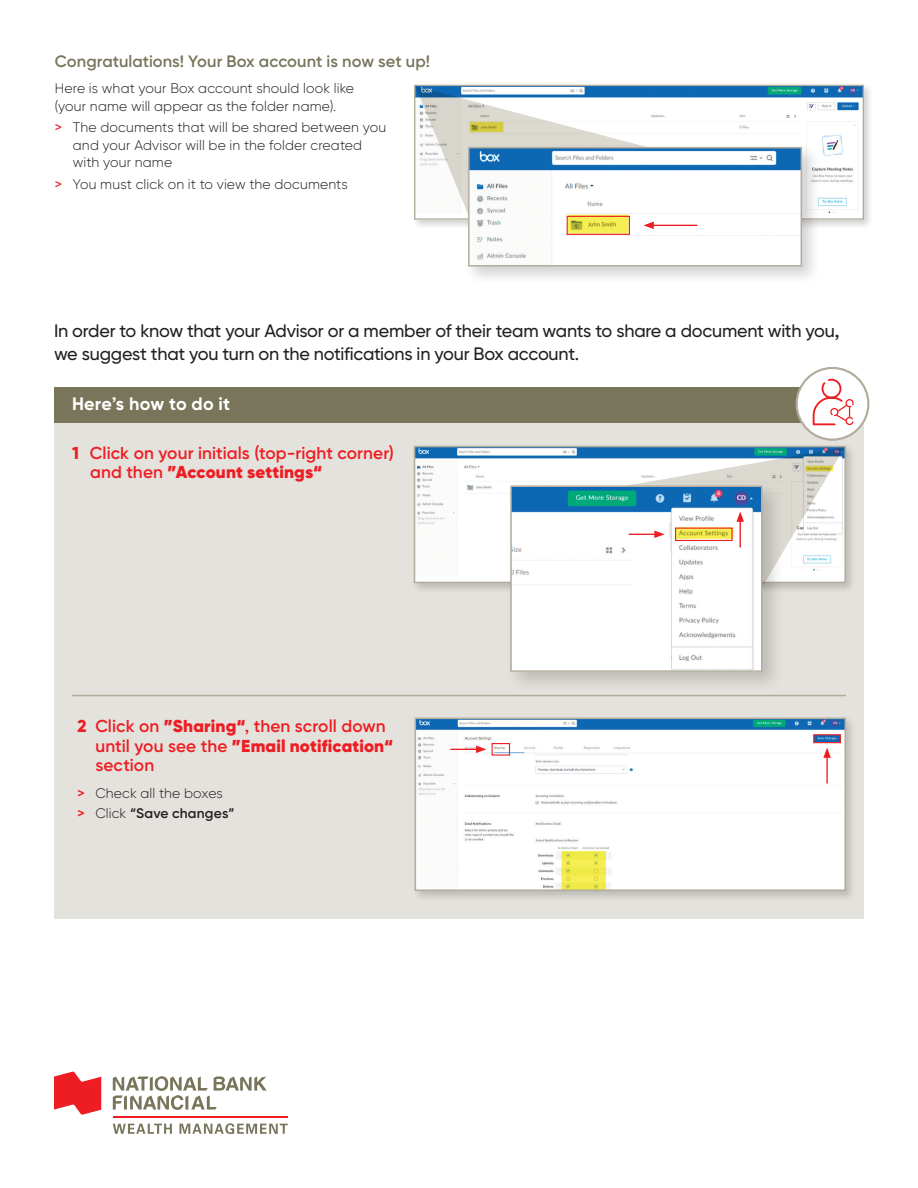
<style>
.page{position:relative;width:918px;height:1188px;background:#fff}
.page>*{position:absolute;margin:0;border:0;box-sizing:border-box;transform-origin:0 0}
.TEXTE_COURANT_BN{font:500 18px/22.5px "Gilroy BN";letter-spacing:-.015em;color:#231f20}
.t1{font:700 18px "Gilroy BN";letter-spacing:.01em;color:#fff}
.INTRODUCTION{font:600 17.25px/19.5px "Gilroy BN";letter-spacing:.005em;color:#ee1d23}
.TEXTE_COURANT_BN-2{font:600 16.5px "Gilroy BN";color:#78755b}
.TEXTE_COURANT_BN-3{font:300 13.8px/17.2px "Gilroy BN";letter-spacing:.01em;color:#231f20}
.TEXTE_COURANT_BN-4{font:600 13.8px "Gilroy BN";letter-spacing:.01em;color:#231f20}
.s1{font-weight:500;color:#ee1d23}
.s2{font-weight:800}
.s3{font-weight:900}
.s4{font-weight:600;color:#ee1d23}
.s5{color:#ee1d23}
.s6{font-weight:300}
</style>
<div class="page">
<div style="left:54px;top:422px;width:810px;height:497px;background:#e4e2dc"></div>
<div style="left:411px;top:443px;width:446px;height:151px;background:#231f20;opacity:.2"></div>
<img style="left:417px;top:449px;width:186px;height:131px">
<div style="left:414px;top:446px;width:432px;height:137px;border:2px solid #b2ac9d"></div>
<div style="left:54px;top:387px;width:810px;height:36px;background:#78755b"></div>
<div style="left:412px;top:715px;width:445px;height:187px;background:#231f20;opacity:.2"></div>
<img style="left:418px;top:721px;width:425px;height:167px">
<div style="left:415px;top:718px;width:431px;height:173px;border:2px solid #b2ac9d"></div>
<div style="left:492px;top:743px;width:18px;height:13px;border:1px solid #ee1d23"></div>
<svg style="left:450px;top:746px;width:36px;height:7px"></svg>
<div style="left:813px;top:734px;width:28px;height:9px;border:1px solid #ee1d23"></div>
<hr style="left:826px;top:756px;width:2px;height:28px;background:#ee1d23">
<svg style="left:823px;top:748px;width:8px;height:10px"></svg>
<div style="left:797px;top:368px;width:71px;height:72px;background:#fff;border-radius:50%"></div>
<div style="left:796px;top:367px;width:73px;height:74px;border:2px solid #b2ac9d;border-radius:50%"></div>
<svg style="left:812px;top:378px;width:42px;height:48px"></svg>
<div style="left:412px;top:82px;width:462px;height:147px;background:#231f20;opacity:.2"></div>
<img style="left:416px;top:87px;width:446px;height:131px">
<div style="left:414px;top:85px;width:450px;height:135px;border:1px solid #b2ac9d"></div>
<svg style="left:415px;top:86px;width:235px;height:130px"></svg>
<div style="left:463px;top:142px;width:358px;height:143px;background:#231f20;opacity:.2"></div>
<img style="left:471px;top:150px;width:328px;height:114px">
<div style="left:468px;top:147px;width:334px;height:120px;border:2px solid #b2ac9d"></div>
<div style="left:567px;top:216px;width:63px;height:19px;border:1px solid #ee1d23"></div>
<hr style="left:651px;top:225px;width:47px;height:1px;background:#ee1d23">
<svg style="left:644px;top:222px;width:10px;height:7px"></svg>
<div style="left:505px;top:480px;width:280px;height:215px;background:#231f20;opacity:.2"></div>
<img style="left:513px;top:489px;width:247px;height:180px">
<div style="left:510px;top:486px;width:253px;height:186px;border:2px solid #b2ac9d"></div>
<svg style="left:603px;top:447px;width:241px;height:151px"></svg>
<hr style="left:72px;top:695px;width:774px;height:1px;background:#b2ac9d">
<svg style="left:54px;top:1071px;width:47px;height:44px"></svg>
<hr style="left:113px;top:1116px;width:175px;height:1px;background:#ee1d23">
<svg style="left:113px;top:1076px;width:154px;height:34px"></svg>
<svg style="left:113px;top:1124px;width:59px;height:10px"></svg>
<svg style="left:179px;top:1123px;width:109px;height:11px"></svg>
<p class="TEXTE_COURANT_BN-2" style="left:55px;top:51px;width:377px">Congratulations! Your Box account is now set up!</p>
<p class="TEXTE_COURANT_BN-3" style="left:55px;top:80px;width:301px">Here is what your Box account should look like (your name will appear as the folder name).</p>
<p class="TEXTE_COURANT_BN-3" style="left:73px;top:119px;width:315px;text-indent:-18px"><span class="s1">&gt;</span> The documents that will be shared between you and your Advisor will be in the folder created with your name</p>
<p class="TEXTE_COURANT_BN-3" style="left:55px;top:175px;width:294px"><span class="s1">&gt;</span> You must click on it to view the documents</p>
<p class="TEXTE_COURANT_BN" style="left:54px;top:320px;width:787px">In order to know that your Advisor or a member of their team wants to share a document with you, we suggest that you turn on the notifications in your Box account.</p>
<p class="t1" style="left:72px;top:392px;width:160px">Here’s how to do it</p>
<p class="INTRODUCTION" style="left:90px;top:443px;width:305px;text-indent:-18px"><span class="s2">1</span> Click on your initials (top-right corner) and then <span class="s3">”Account settings“</span></p>
<p class="INTRODUCTION" style="left:95px;top:716px;width:299px;text-indent:-18px"><span class="s2">2</span> Click on <span class="s3">”Sharing“</span>, then scroll down until you see the <span class="s3">”Email notification“ </span>section</p>
<p class="TEXTE_COURANT_BN-3" style="left:77px;top:784px;width:147px"><span class="s4">&gt;</span> Check all the boxes</p>
<p class="TEXTE_COURANT_BN-4" style="left:77px;top:804px;width:159px"><span class="s5">&gt;</span> <span class="s6">Click</span> “Save changes”</p>
</div>
